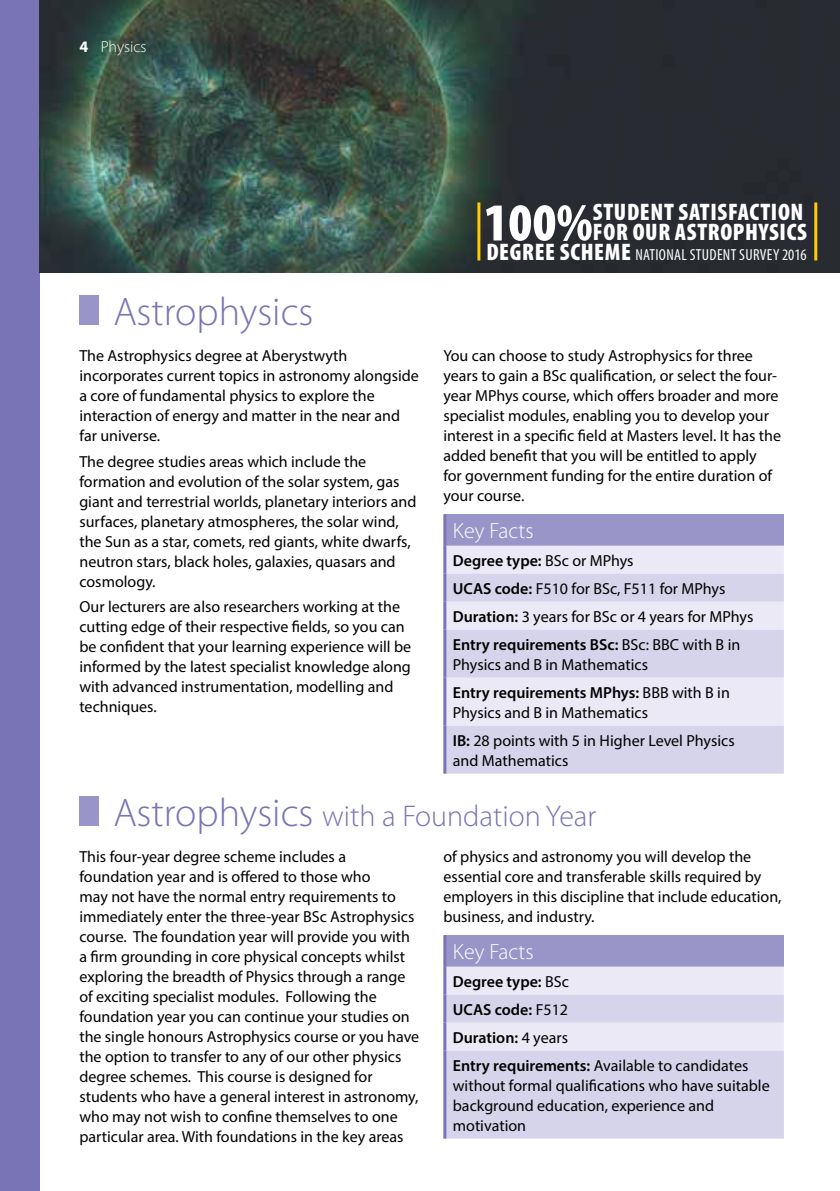
<style>
.page{position:relative;width:840px;height:1191px;background:#fff}
.page>*{position:absolute;margin:0;border:0;box-sizing:border-box;transform-origin:0 0}
.t1{font:900 condensed 53.6px "Myriad Pro";color:#fff}
.t2{font:300 40px "Myriad Pro";color:#7874b5}
.t3{font:300 30px "Myriad Pro";color:#7874b5}
.t4{font:900 condensed 24px/20px "Myriad Pro";letter-spacing:.025em;color:#fff}
.t5{font:300 22px "Myriad Pro";color:#fff}
.t6{font:16px/20px "Myriad Pro";color:#000}
.t7{font:600 16px/28px "Myriad Pro";color:#000}
.t8{font:condensed 16px "Myriad Pro";letter-spacing:.02em;color:#fff}
.t9{font:300 16px "Myriad Pro";color:#fff}
.s1{font-weight:700}
.s2{font-weight:900;font-size:24px}
.s3{font-weight:600}
.s4{font-size:40px}
.s5{font-weight:400}
</style>
<div class="page">
<div style="left:0;top:0;width:40px;height:1191px;background:#7874b5"></div>
<img style="left:40px;top:0;width:799px;height:272px">
<div style="left:79px;top:295px;width:20px;height:30px;background:#9a95c9"></div>
<div style="left:79px;top:796px;width:20px;height:30px;background:#9a95c9"></div>
<div style="left:444px;top:514px;width:339px;height:31px;background:#9a95c9"></div>
<div style="left:446px;top:545px;width:337px;height:28px;background:#ebe9f6"></div>
<svg style="left:446px;top:573px;width:337px;height:200px;fill:#d6d4eb"></svg>
<hr style="left:443px;top:514px;width:3px;height:31px;background:#7874b5">
<hr style="left:443px;top:545px;width:3px;height:28px;background:#7874b5">
<hr style="left:443px;top:573px;width:3px;height:28px;background:#7874b5">
<hr style="left:443px;top:601px;width:3px;height:28px;background:#7874b5">
<hr style="left:443px;top:629px;width:3px;height:48px;background:#7874b5">
<hr style="left:443px;top:677px;width:3px;height:48px;background:#7874b5">
<hr style="left:443px;top:725px;width:3px;height:48px;background:#7874b5">
<div style="left:444px;top:935px;width:339px;height:31px;background:#9a95c9"></div>
<div style="left:446px;top:966px;width:337px;height:28px;background:#ebe9f6"></div>
<svg style="left:446px;top:994px;width:337px;height:144px;fill:#d6d4eb"></svg>
<hr style="left:443px;top:935px;width:3px;height:31px;background:#7874b5">
<hr style="left:443px;top:966px;width:3px;height:28px;background:#7874b5">
<hr style="left:443px;top:994px;width:3px;height:28px;background:#7874b5">
<hr style="left:443px;top:1022px;width:3px;height:28px;background:#7874b5">
<hr style="left:443px;top:1050px;width:3px;height:88px;background:#7874b5">
<hr style="left:477px;top:202px;width:3px;height:58px;background:#fc0">
<hr style="left:813px;top:202px;width:3px;height:58px;background:#fc0">
<p class="t9" style="left:79px;top:37px;width:69px"><span class="s1">4</span> Physics</p>
<h2 class="t2" style="left:113px;top:287px;width:201px">Astrophysics</h2>
<p class="t6" style="left:79px;top:345px;width:341px">The Astrophysics degree at Aberystwyth incorporates current topics in astronomy alongside a core of fundamental physics to explore the interaction of energy and matter in the near and far universe.</p>
<p class="t6" style="left:79px;top:451px;width:338px">The degree studies areas which include the formation and evolution of the solar system, gas giant and terrestrial worlds, planetary interiors and surfaces, planetary atmospheres, the solar wind, the Sun as a star, comets, red giants, white dwarfs, neutron stars, black holes, galaxies, quasars and cosmology.</p>
<p class="t6" style="left:79px;top:596px;width:333px">Our lecturers are also researchers working at the cutting edge of their respective fields, so you can be confident that your learning experience will be informed by the latest specialist knowledge along with advanced instrumentation, modelling and techniques.</p>
<h1 class="t1" style="left:484px;top:188px;width:110px">100%</h1>
<h3 class="t4" style="left:592px;top:202px;width:215px">STUDENT SATISFACTION<br>FOR OUR ASTROPHYSICS</h3>
<p class="t8" style="left:486px;top:245px;width:322px"><span class="s2">DEGREE SCHEME</span> NATIONAL STUDENT SURVEY 2016</p>
<p class="t6" style="left:443px;top:345px;width:339px">You can choose to study Astrophysics for three years to gain a BSc qualification, or select the four&shy;year MPhys course, which offers broader and more specialist modules, enabling you to develop your interest in a specific field at Masters level. It has the added benefit that you will be entitled to apply<br>for government funding for the entire duration of your course.</p>
<h3 class="t5" style="left:452px;top:517px;width:82px">Key Facts</h3>
<p class="t6" style="left:452px;top:546px;width:302px;line-height:28px"><span class="s3">Degree type:</span> BSc or MPhys<br><span class="s3">UCAS code:</span> F510 for BSc, F511 for MPhys <span class="s3">Duration:</span> 3 years for BSc or 4 years for MPhys <span class="s3">Entry requirements BSc:</span> BSc: BBC with B in</p>
<p class="t6" style="left:452px;top:650px;width:278px;line-height:28px">Physics and B in Mathematics<br><span class="s3">Entry requirements MPhys:</span> BBB with B in</p>
<p class="t6" style="left:452px;top:698px;width:283px;line-height:28px">Physics and B in Mathematics<br><span class="s3">IB:</span> 28 points with 5 in Higher Level Physics</p>
<p class="t6" style="left:452px;top:750px;width:117px">and Mathematics</p>
<h3 class="t3" style="left:113px;top:798px;width:484px"><span class="s4">Astrophysics</span> with a Foundation Year</h3>
<p class="t6" style="left:79px;top:846px;width:341px">This four-year degree scheme includes a foundation year and is offered to those who<br>may not have the normal entry requirements to immediately enter the three-year BSc Astrophysics course. The foundation year will provide you with a firm grounding in core physical concepts whilst exploring the breadth of Physics through a range of exciting specialist modules. Following the foundation year you can continue your studies on the single honours Astrophysics course or you have the option to transfer to any of our other physics degree schemes. This course is designed for students who have a general interest in astronomy, who may not wish to confine themselves to one particular area. With foundations in the key areas</p>
<p class="t6" style="left:443px;top:846px;width:339px">of physics and astronomy you will develop the essential core and transferable skills required by employers in this discipline that include education, business, and industry.</p>
<h3 class="t5" style="left:452px;top:938px;width:82px">Key Facts</h3>
<p class="t7" style="left:452px;top:966px;width:297px">Degree type: <span class="s5">BSc<br></span>UCAS code: <span class="s5">F512<br></span>Duration: <span class="s5">4 years<br></span>Entry requirements: <span class="s5">Available to candidates</span></p>
<p class="t6" style="left:452px;top:1075px;width:318px">without formal qualifications who have suitable background education, experience and motivation</p>
</div>
